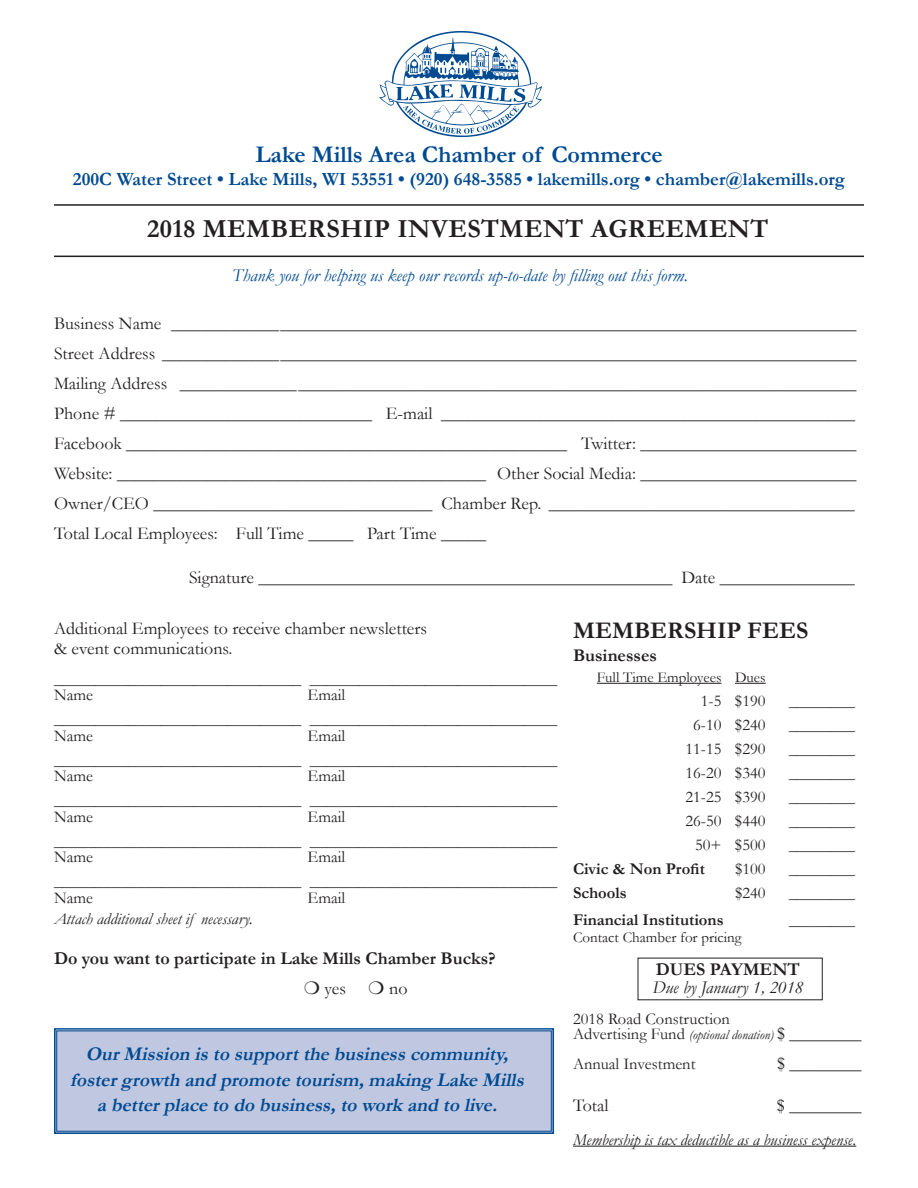
<style>
.page{position:relative;width:918px;height:1188px;background:#fff}
.page>*{position:absolute;margin:0;border:0;box-sizing:border-box;transform-origin:0 0}
.t1{font:700 26.25px "Garamond";letter-spacing:.015em;color:#231f20}
.t2{font:700 24px "Garamond";color:#004a91}
.t3{font:700 24px "Garamond";color:#231f20}
.t4{font:italic 700 19.5px "Garamond";color:#004a91}
.t5{font:700 18.75px "Garamond";color:#004a91}
.t6{font:18px "Garamond";color:#231f20}
.t7{font:700 18px "Garamond";color:#231f20}
.t8{font:italic 18px "Garamond";color:#004a91}
.t9{font:italic 18px "Garamond";color:#231f20}
.t10{font:16.5px/24px "Garamond";color:#231f20}
.t11{font:700 16.5px "Garamond";color:#231f20}
.t12{font:italic 16.5px "Garamond";color:#231f20}
.t13{font:15px "Garamond";color:#231f20}
.t14{font:italic 13.5px "Garamond";color:#231f20}
.s1{font-style:normal;font-size:16.5px}
.s2{font-style:normal;font-size:18px}
</style>
<div class="page">
<div style="left:54px;top:1028px;width:500px;height:106px;background:#bfc7e1"></div>
<div style="left:56px;top:1031px;width:496px;height:101px;border:1px solid #004a91"></div>
<img style="left:380px;top:32px;width:162px;height:104px">
<hr style="left:54px;top:204px;width:810px;height:2px;background:#231f20">
<hr style="left:54px;top:256px;width:810px;height:1px;background:#231f20">
<hr style="left:597px;top:683px;width:125px;height:1px;background:#231f20">
<hr style="left:735px;top:683px;width:31px;height:1px;background:#231f20">
<hr style="left:573px;top:1146px;width:283px;height:1px;background:#231f20">
<p class="t2" style="left:255px;top:140px;width:409px">Lake Mills Area Chamber of Commerce</p>
<p class="t5" style="left:73px;top:168px;width:774px">200C Water Street • Lake Mills, WI 53551 • (920) 648-3585 • lakemills.org • chamber@lakemills.org</p>
<p class="t1" style="left:147px;top:213px;width:623px">2018 MEMBERSHIP INVESTMENT AGREEMENT</p>
<p class="t8" style="left:232px;top:264px;width:457px">Thank you for helping us keep our records up-to-date by filling out this form.</p>
<p class="t6" style="left:54px;top:313px;width:804px">Business Name ____________________________________________________________________________</p>
<p class="t6" style="left:54px;top:343px;width:804px">Street Address _____________________________________________________________________________</p>
<p class="t6" style="left:54px;top:373px;width:804px">Mailing Address ___________________________________________________________________________</p>
<p class="t6" style="left:54px;top:403px;width:803px">Phone # ____________________________ E-mail ______________________________________________</p>
<p class="t6" style="left:54px;top:433px;width:804px">Facebook _________________________________________________ Twitter: ________________________</p>
<p class="t6" style="left:54px;top:463px;width:804px">Website: _________________________________________ Other Social Media: ________________________</p>
<p class="t6" style="left:54px;top:493px;width:802px">Owner/CEO _______________________________ Chamber Rep. __________________________________</p>
<p class="t6" style="left:54px;top:523px;width:434px">Total Local Employees: Full Time _____ Part Time _____</p>
<p class="t6" style="left:189px;top:566px;width:667px">Signature ______________________________________________ Date _______________</p>
<p class="t6" style="left:54px;top:618px;width:375px">Additional Employees to receive chamber newsletters</p>
<p class="t6" style="left:54px;top:637px;width:180px">&amp; event communications.</p>
<p class="t10" style="left:54px;top:666px;width:505px">______________________________ ______________________________</p>
<p class="t10" style="left:54px;top:683px;width:41px">Name</p>
<p class="t10" style="left:308px;top:683px;width:39px">Email</p>
<p class="t10" style="left:54px;top:707px;width:505px">______________________________ ______________________________</p>
<p class="t10" style="left:54px;top:723px;width:41px">Name</p>
<p class="t10" style="left:308px;top:723px;width:39px">Email</p>
<p class="t10" style="left:54px;top:747px;width:505px">______________________________ ______________________________</p>
<p class="t10" style="left:54px;top:764px;width:41px">Name</p>
<p class="t10" style="left:54px;top:764px;width:505px;text-indent:254px">Email ______________________________ ______________________________</p>
<p class="t10" style="left:54px;top:804px;width:41px">Name</p>
<p class="t10" style="left:308px;top:804px;width:39px">Email</p>
<p class="t10" style="left:54px;top:828px;width:505px">______________________________ ______________________________</p>
<p class="t10" style="left:54px;top:845px;width:41px">Name</p>
<p class="t10" style="left:308px;top:845px;width:39px">Email</p>
<p class="t10" style="left:54px;top:869px;width:505px">______________________________ ______________________________</p>
<p class="t10" style="left:54px;top:885px;width:41px">Name</p>
<p class="t10" style="left:308px;top:885px;width:39px">Email</p>
<p class="t12" style="left:54px;top:908px;width:200px">Attach additional sheet if necessary.</p>
<p class="t7" style="left:54px;top:948px;width:443px">Do you want to participate in Lake Mills Chamber Bucks?</p>
<p class="t6" style="left:324px;top:978px;width:23px">yes</p>
<p class="t6" style="left:389px;top:978px;width:20px">no</p>
<p class="t4" style="left:86px;top:1043px;width:428px">OurMission isto supp ortthe businesscommunity,</p>
<p class="t4" style="left:70px;top:1068px;width:460px">fostergrowth and promote tourism,making Lake Mills</p>
<p class="t4" style="left:97px;top:1094px;width:406px">a betterplace to do business,to work and to live.</p>
<p class="t3" style="left:573px;top:616px;width:237px">MEMBERSHIP FEES</p>
<p class="t7" style="left:573px;top:645px;width:86px">Businesses</p>
<p class="t13" style="left:597px;top:668px;width:170px">Full Time Employees Dues</p>
<p class="t10" style="left:701px;top:689px;width:66px">1-5 $190</p>
<p class="t11" style="left:789px;top:691px;width:67px">________</p>
<p class="t10" style="left:693px;top:713px;width:74px">6-10 $240</p>
<p class="t11" style="left:789px;top:715px;width:67px">________</p>
<p class="t10" style="left:685px;top:737px;width:82px">11-15 $290</p>
<p class="t11" style="left:789px;top:739px;width:67px">________</p>
<p class="t10" style="left:685px;top:761px;width:82px">16-20 $340</p>
<p class="t11" style="left:789px;top:763px;width:67px">________</p>
<p class="t10" style="left:685px;top:785px;width:82px">21-25 $390</p>
<p class="t11" style="left:789px;top:787px;width:67px">________</p>
<p class="t10" style="left:685px;top:809px;width:82px">26-50 $440</p>
<p class="t11" style="left:789px;top:811px;width:67px">________</p>
<p class="t10" style="left:695px;top:833px;width:72px">50+ $500</p>
<p class="t11" style="left:789px;top:835px;width:67px">________</p>
<p class="t11" style="left:573px;top:859px;width:133px">Civic &amp; Non Profit</p>
<p class="t10" style="left:735px;top:857px;width:32px">$100</p>
<p class="t11" style="left:789px;top:859px;width:67px">________</p>
<p class="t11" style="left:573px;top:883px;width:55px">Schools</p>
<p class="t10" style="left:735px;top:881px;width:32px">$240</p>
<p class="t11" style="left:789px;top:883px;width:67px">________</p>
<p class="t11" style="left:573px;top:910px;width:152px">Financial Institutions</p>
<p class="t11" style="left:789px;top:910px;width:67px">________</p>
<p class="t13" style="left:573px;top:928px;width:170px">Contact Chamber for pricing</p>
<p class="t7" style="left:656px;top:958px;width:146px">DUES PAYMENT</p>
<p class="t9" style="left:652px;top:976px;width:152px">Due by January 1, 2018</p>
<p class="t10" style="left:573px;top:1007px;width:159px">2018 Road Construction</p>
<p class="t14" style="left:573px;top:1027px;width:290px"><span class="s1">Advertising Fund</span> (optional donation) <span class="s2">$ ________</span></p>
<p class="t10" style="left:573px;top:1052px;width:124px">Annual Investment</p>
<p class="t6" style="left:777px;top:1053px;width:86px">$ ________</p>
<p class="t6" style="left:573px;top:1095px;width:37px">Total</p>
<p class="t6" style="left:777px;top:1095px;width:86px">$ ________</p>
<p class="t12" style="left:573px;top:1130px;width:285px">Membership is tax deductible as a business expense.</p>
</div>
